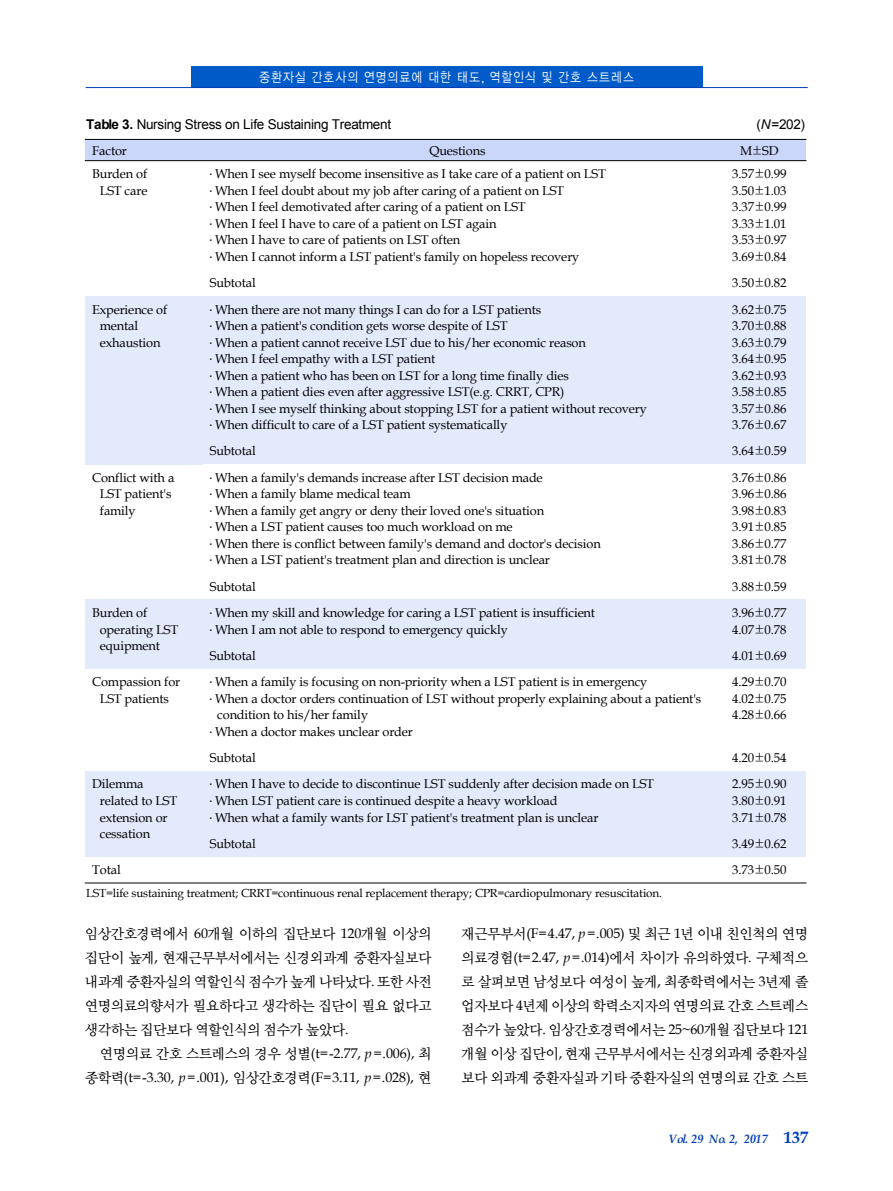
<style>
.page{position:relative;width:893px;height:1191px;background:#fff}
.page>*{position:absolute;margin:0;border:0;box-sizing:border-box;transform-origin:0 0}
.t1{font:13.95px/24px "Korean MJ B";letter-spacing:-.025em;color:#000;text-align:justify}
.t2{font:13.95px "Book Antiqua";letter-spacing:-.01em;color:#000}
.t3{font:13.95px "Korean MJ B";letter-spacing:.005em;color:#000}
.t4{font:13.5px "Arial";letter-spacing:-.025em;color:#000}
.t5{font:12.75px/16.5px "Book Antiqua";letter-spacing:-.01em;color:#000}
.t6{font:12.75px "Korean GD M";letter-spacing:.085em;color:#fff;scale:.9 1}
.t7{font:italic 700 12px "Book Antiqua";letter-spacing:-.01em;color:#003dba}
.t8{font:11.7px "Book Antiqua";letter-spacing:-.015em;color:#000}
.s1{font-weight:700}
.s2{font-style:italic}
.s3{font-family:"Dotum"}
.s4{font-family:"Haansoft Batang"}
.s5{font-family:"Book Antiqua"}
.s6{font-family:"Book Antiqua";font-style:italic}
.s7{font-family:"Korean MJ B"}
.s8{font-style:normal;font-size:16.5px}
</style>
<div class="page">
<div style="left:191px;top:66px;width:511px;height:22px;background:#005ac8"></div>
<hr style="left:86px;top:87px;width:721px;height:1px;background:#003dba">
<div style="left:85px;top:139px;width:117px;height:22px;background:#cad6fa"></div>
<div style="left:202px;top:139px;width:510px;height:22px;background:#cad6fa"></div>
<div style="left:712px;top:139px;width:94px;height:22px;background:#cad6fa"></div>
<div style="left:85px;top:296px;width:117px;height:168px;background:#e3eafc"></div>
<div style="left:202px;top:296px;width:510px;height:142px;background:#e3eafc"></div>
<div style="left:712px;top:296px;width:94px;height:142px;background:#e3eafc"></div>
<div style="left:202px;top:438px;width:510px;height:26px;background:#e3eafc"></div>
<div style="left:712px;top:438px;width:94px;height:26px;background:#e3eafc"></div>
<div style="left:85px;top:599px;width:117px;height:70px;background:#e3eafc"></div>
<div style="left:202px;top:599px;width:510px;height:43px;background:#e3eafc"></div>
<div style="left:712px;top:599px;width:94px;height:43px;background:#e3eafc"></div>
<div style="left:202px;top:642px;width:510px;height:27px;background:#e3eafc"></div>
<div style="left:712px;top:642px;width:94px;height:27px;background:#e3eafc"></div>
<div style="left:85px;top:771px;width:117px;height:86px;background:#e3eafc"></div>
<div style="left:202px;top:771px;width:510px;height:59px;background:#e3eafc"></div>
<div style="left:712px;top:771px;width:94px;height:59px;background:#e3eafc"></div>
<div style="left:202px;top:830px;width:510px;height:27px;background:#e3eafc"></div>
<div style="left:712px;top:830px;width:94px;height:27px;background:#e3eafc"></div>
<hr style="left:85px;top:139px;width:721px;height:1px;background:#000">
<hr style="left:85px;top:160px;width:721px;height:1px;background:#000">
<hr style="left:85px;top:883px;width:721px;height:1px;background:#000">
<p class="t6" style="left:259px;top:71px;width:418px">중환자실 간호사의 연명의료에 대한 태도, 역할인식 및 간호 스트레스</p>
<p class="t4" style="left:86px;top:117px;width:306px"><span class="s1">Table 3.</span> Nursing Stress on Life Sustaining Treatment</p>
<p class="t4" style="left:756px;top:117px;width:50px">(<span class="s2">N</span>=202)</p>
<p class="t5" style="left:92px;top:142px;width:36px">Factor</p>
<p class="t5" style="left:429px;top:142px;width:57px">Questions</p>
<p class="t5" style="left:740px;top:142px;width:40px">M<span class="s3">±</span>SD</p>
<p class="t5" style="left:92px;top:166px;width:57px;text-align:center">Burden of<br>LST care</p>
<p class="t5" style="left:210px;top:166px;width:397px"><span class="s4">․</span> When I see myself become insensitive as I take care of a patient on LST <span class="s4">․</span> When I feel doubt about my job after caring of a patient on LST<br><span class="s4">․</span> When I feel demotivated after caring of a patient on LST<br><span class="s4">․</span> When I feel I have to care of a patient on LST again<br><span class="s4">․</span> When I have to care of patients on LST often<br><span class="s4">․</span> When I cannot inform a LST patient's family on hopeless recovery</p>
<p class="t5" style="left:732px;top:166px;width:56px;text-align:justify">3.57<span class="s3">±</span>0.99<br>3.50<span class="s3">±</span>1.03<br>3.37<span class="s3">±</span>0.99<br>3.33<span class="s3">±</span>1.01<br>3.53<span class="s3">±</span>0.97<br>3.69<span class="s3">±</span>0.84</p>
<p class="t5" style="left:210px;top:275px;width:47px">Subtotal</p>
<p class="t5" style="left:732px;top:275px;width:56px">3.50<span class="s3">±</span>0.82</p>
<p class="t5" style="left:100px;top:301px;width:69px;text-indent:-7px">Experience of mental exhaustion</p>
<p class="t5" style="left:210px;top:301px;width:438px"><span class="s4">․</span> When there are not many things I can do for a LST patients<br><span class="s4">․</span> When a patient's condition gets worse despite of LST<br><span class="s4">․</span> When a patient cannot receive LST due to his/her economic reason<br><span class="s4">․</span> When I feel empathy with a LST patient<br><span class="s4">․</span> When a patient who has been on LST for a long time finally dies<br><span class="s4">․</span> When a patient dies even after aggressive LST(e.g. CRRT, CPR)<br><span class="s4">․</span> When I see myself thinking about stopping LST for a patient without recovery <span class="s4">․</span> When difficult to care of a LST patient systematically</p>
<p class="t5" style="left:732px;top:301px;width:56px;text-align:justify">3.62<span class="s3">±</span>0.75<br>3.70<span class="s3">±</span>0.88<br>3.63<span class="s3">±</span>0.79<br>3.64<span class="s3">±</span>0.95<br>3.62<span class="s3">±</span>0.93<br>3.58<span class="s3">±</span>0.85<br>3.57<span class="s3">±</span>0.86<br>3.76<span class="s3">±</span>0.67</p>
<p class="t5" style="left:210px;top:443px;width:47px">Subtotal</p>
<p class="t5" style="left:732px;top:443px;width:56px">3.64<span class="s3">±</span>0.59</p>
<p class="t5" style="left:100px;top:469px;width:76px;text-indent:-7px">Conflict with a<br>LST patient's family</p>
<p class="t5" style="left:210px;top:469px;width:392px"><span class="s4">․</span> When a family's demands increase after LST decision made<br><span class="s4">․</span> When a family blame medical team<br><span class="s4">․</span> When a family get angry or deny their loved one's situation<br><span class="s4">․</span> When a LST patient causes too much workload on me<br><span class="s4">․</span> When there is conflict between family's demand and doctor's decision <span class="s4">․</span> When a LST patient's treatment plan and direction is unclear</p>
<p class="t5" style="left:732px;top:469px;width:56px;text-align:justify">3.76<span class="s3">±</span>0.86<br>3.96<span class="s3">±</span>0.86<br>3.98<span class="s3">±</span>0.83<br>3.91<span class="s3">±</span>0.85<br>3.86<span class="s3">±</span>0.77<br>3.81<span class="s3">±</span>0.78</p>
<p class="t5" style="left:210px;top:578px;width:47px">Subtotal</p>
<p class="t5" style="left:732px;top:578px;width:56px">3.88<span class="s3">±</span>0.59</p>
<p class="t5" style="left:100px;top:605px;width:80px;text-indent:-7px">Burden of operating LST equipment</p>
<p class="t5" style="left:210px;top:605px;width:387px"><span class="s4">․</span> When my skill and knowledge for caring a LST patient is insufficient <span class="s4">․</span> When I am not able to respond to emergency quickly</p>
<p class="t5" style="left:732px;top:605px;width:56px">3.96<span class="s3">±</span>0.77<br>4.07<span class="s3">±</span>0.78</p>
<p class="t5" style="left:210px;top:648px;width:47px">Subtotal</p>
<p class="t5" style="left:732px;top:648px;width:56px">4.01<span class="s3">±</span>0.69</p>
<p class="t5" style="left:92px;top:674px;width:89px;text-align:center">Compassion for<br>LST patients</p>
<p class="t5" style="left:210px;top:674px;width:439px"><span class="s4">․</span> When a family is focusing on non-priority when a LST patient is in emergency</p>
<p class="t5" style="left:732px;top:674px;width:56px;text-align:justify">4.29<span class="s3">±</span>0.70<br>4.02<span class="s3">±</span>0.75<br>4.28<span class="s3">±</span>0.66</p>
<p class="t5" style="left:210px;top:690px;width:493px"><span class="s4">․</span> When a doctor orders continuation of LST without properly explaining about a patient's</p>
<p class="t5" style="left:217px;top:707px;width:152px">condition to his/her family</p>
<p class="t5" style="left:210px;top:723px;width:204px"><span class="s4">․</span> When a doctor makes unclear order</p>
<p class="t5" style="left:210px;top:750px;width:47px">Subtotal</p>
<p class="t5" style="left:732px;top:750px;width:56px">4.20<span class="s3">±</span>0.54</p>
<p class="t5" style="left:100px;top:776px;width:79px;text-indent:-7px">Dilemma related to LST extension or cessation</p>
<p class="t5" style="left:210px;top:776px;width:446px"><span class="s4">․</span> When I have to decide to discontinue LST suddenly after decision made on LST <span class="s4">․</span> When LST patient care is continued despite a heavy workload<br><span class="s4">․</span> When what a family wants for LST patient's treatment plan is unclear</p>
<p class="t5" style="left:732px;top:776px;width:56px;text-align:justify">2.95<span class="s3">±</span>0.90<br>3.80<span class="s3">±</span>0.91<br>3.71<span class="s3">±</span>0.78</p>
<p class="t5" style="left:210px;top:836px;width:47px">Subtotal</p>
<p class="t5" style="left:732px;top:836px;width:56px">3.49<span class="s3">±</span>0.62</p>
<p class="t5" style="left:92px;top:862px;width:30px">Total</p>
<p class="t5" style="left:732px;top:862px;width:56px">3.73<span class="s3">±</span>0.50</p>
<p class="t8" style="left:86px;top:886px;width:577px">LST=life sustaining treatment; CRRT=continuous renal replacement therapy; CPR=cardiopulmonary resuscitation.</p>
<p class="t1" style="left:85px;top:922px;width:348px">임상간호경력에서 <span class="s5">60</span>개월 이하의 집단보다 <span class="s5">120</span>개월 이상의 집단이 높게<span class="s5">,</span> 현재근무부서에서는 신경외과계 중환자실보다 내과계 중환자실의 역할인식 점수가 높게 나타났다<span class="s5">.</span> 또한 사전 연명의료의향서가 필요하다고 생각하는 집단이 필요 없다고 생각하는 집단보다 역할인식의 점수가 높았다<span class="s5">.</span></p>
<p class="t3" style="left:100px;top:1047px;width:333px">연명의료 간호 스트레스의 경우 성별<span class="s5">(t=-2.77,</span> <span class="s6">p</span><span class="s5">=.006),</span> 최</p>
<p class="t2" style="left:85px;top:1070px;width:347px"><span class="s7">종학력</span>(t=-3.30, <span class="s2">p</span>=.001), <span class="s7">임상간호경력</span>(F=3.11, <span class="s2">p</span>=.028), <span class="s7">현</span></p>
<p class="t1" style="left:461px;top:922px;width:349px">재근무부서<span class="s5">(F=4.47,</span> <span class="s6">p</span><span class="s5">=.005)</span> 및 최근 <span class="s5">1</span>년 이내 친인척의 연명 의료경험<span class="s5">(t=2.47,</span> <span class="s6">p</span><span class="s5">=.014)</span>에서 차이가 유의하였다<span class="s5">.</span> 구체적으 로 살펴보면 남성보다 여성이 높게<span class="s5">,</span> 최종학력에서는 <span class="s5">3</span>년제 졸 업자보다 <span class="s5">4</span>년제 이상의 학력소지자의 연명의료 간호 스트레스 점수가 높았다<span class="s5">.</span> 임상간호경력에서는 <span class="s5">25~60</span>개월 집단보다 <span class="s5">121 </span>개월 이상 집단이<span class="s5">,</span> 현재 근무부서에서는 신경외과계 중환자실 보다 외과계 중환자실과 기타 중환자실의 연명의료 간호 스트</p>
<p class="t7" style="left:668px;top:1132px;width:141px">Vol. 29 No. 2, 2017 <span class="s8">137</span></p>
</div>
